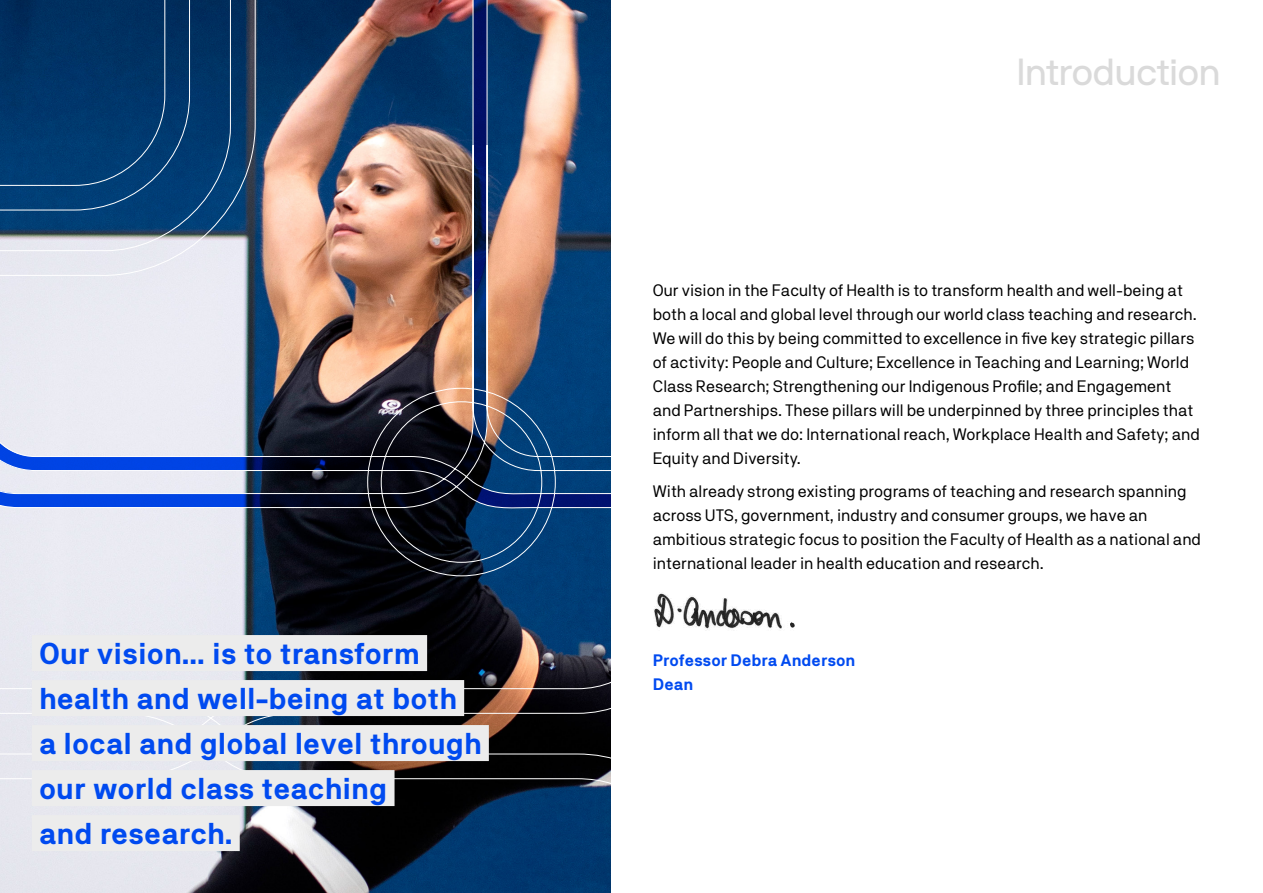
<style>
.page{position:relative;width:1263px;height:893px;background:#fff}
.page>*{position:absolute;margin:0;border:0;box-sizing:border-box;transform-origin:0 0}
.t1{font:37.5px "NB International Pro";letter-spacing:-.015em;color:#dadada}
.t2{font:700 30px/45px "NB Akademie";color:#004af0}
.t3{font:16.5px/24px "NB Akademie";color:#000}
.t4{font:700 16.5px/24px "NB Akademie";color:#004af0}
</style>
<div class="page">
<img style="left:0;top:0;width:610px;height:893px">
<div style="left:32px;top:635px;width:395px;height:36px;background:#ececec"></div>
<div style="left:32px;top:680px;width:432px;height:36px;background:#ececec"></div>
<div style="left:32px;top:725px;width:457px;height:36px;background:#ececec"></div>
<div style="left:32px;top:770px;width:362px;height:36px;background:#ececec"></div>
<div style="left:32px;top:815px;width:208px;height:36px;background:#ececec"></div>
<img style="left:654px;top:593px;width:141px;height:37px">
<h2 class="t2" style="left:39px;top:630px;width:444px">Our vision... is to transform health and well-being at both a local and global level through our world class teaching<br>and research.</h2>
<h1 class="t1" style="left:1016px;top:50px;width:206px">Introduction</h1>
<p class="t3" style="left:653px;top:278px;width:549px">Our vision in the Faculty of Health is to transform health and well-being at both a local and global level through our world class teaching and research.<br>We will do this by being committed to excellence in five key strategic pillars of activity: People and Culture; Excellence in Teaching and Learning; World Class Research; Strengthening our Indigenous Profile; and Engagement and Partnerships. These pillars will be underpinned by three principles that inform all that we do: International reach, Workplace Health and Safety; and Equity and Diversity.</p>
<p class="t3" style="left:653px;top:478px;width:550px">With already strong existing programs of teaching and research spanning across UTS, government, industry and consumer groups, we have an ambitious strategic focus to position the Faculty of Health as a national and international leader in health education and research.</p>
<p class="t4" style="left:653px;top:647px;width:204px">Professor Debra Anderson<br>Dean</p>
</div>
